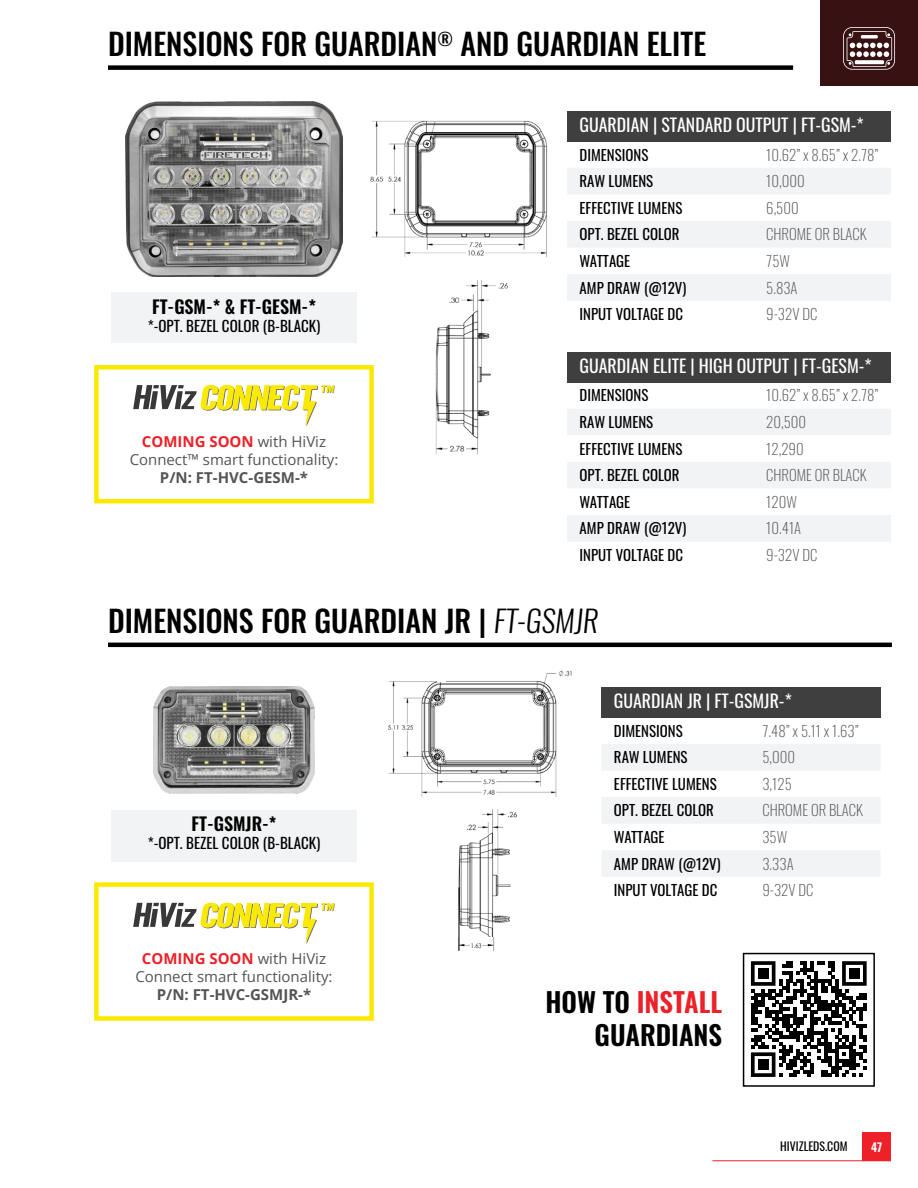
<style>
.page{position:relative;width:918px;height:1188px;background:#fff}
.page>*{position:absolute;margin:0;border:0;box-sizing:border-box;transform-origin:0 0}
.t1{font:500 30px "Oswald";color:#000}
.t2{font:600 27px/32.4px "Oswald";color:#000;text-align:right}
.t3{font:600 18px "Oswald";color:#000}
.t4{font:17.85px "Oswald";color:#fff}
.t5{font:15px/18px "Open Sans";color:#545456;text-align:center}
.t6{font:15px "Oswald";color:#000}
.t7{font:14.85px "Oswald";color:#000}
.t8{font:200 14.85px "Oswald";color:#545456}
.t9{font:11.85px "Oswald";color:#000}
.t10{font:600 11.85px "Oswald";color:#fff}
.s1{color:#ed2127}
.s2{font-weight:300;font-style:italic}
</style>
<div class="page">
<hr style="left:712px;top:1160px;width:179px;height:1px;background:#ed2127">
<div style="left:862px;top:1133px;width:29px;height:28px;background:#ed2127"></div>
<hr style="left:0;top:195px;width:1px;height:112px;background:#381212">
<svg style="left:751px;top:961px;width:116px;height:116px"></svg>
<div style="left:758px;top:968px;width:10px;height:11px;background:#000"></div>
<div style="left:849px;top:968px;width:11px;height:11px;background:#000"></div>
<div style="left:758px;top:1059px;width:10px;height:11px;background:#000"></div>
<div style="left:743px;top:953px;width:132px;height:134px;border:2px solid #000"></div>
<hr style="left:108px;top:643px;width:784px;height:4px;background:#000">
<div style="left:108px;top:65px;width:685px;height:5px;background:#000"></div>
<div style="left:820px;top:0;width:98px;height:86px;background:#381212"></div>
<svg style="left:843px;top:27px;width:52px;height:43px"></svg>
<div style="left:94px;top:882px;width:280px;height:139px;border:4px solid #fbea00"></div>
<svg style="left:133px;top:903px;width:202px;height:41px"></svg>
<div style="left:94px;top:365px;width:280px;height:138px;border:4px solid #fbea00"></div>
<svg style="left:133px;top:385px;width:202px;height:41px"></svg>
<div style="left:111px;top:810px;width:246px;height:52px;background:#f1f3f4"></div>
<div style="left:601px;top:687px;width:279px;height:30px;background:#3f3f3f"></div>
<svg style="left:602px;top:744px;width:278px;height:133px"></svg>
<img style="left:153px;top:686px;width:162px;height:108px">
<img style="left:388px;top:671px;width:184px;height:126px">
<div style="left:437px;top:667px;width:9px;height:14px;background:#fff"></div>
<img style="left:458px;top:809px;width:59px;height:129px">
<img style="left:458px;top:938px;width:37px;height:13px">
<div style="left:470px;top:939px;width:12px;height:15px;background:#fff"></div>
<svg style="left:471px;top:943px;width:11px;height:6px"></svg>
<hr style="left:459px;top:887px;width:1px;height:64px;background:#000">
<div style="left:111px;top:292px;width:246px;height:51px;background:#f1f3f4"></div>
<div style="left:567px;top:111px;width:324px;height:30px;background:#3f3f3f"></div>
<svg style="left:567px;top:168px;width:324px;height:133px"></svg>
<div style="left:567px;top:352px;width:324px;height:30px;background:#3f3f3f"></div>
<svg style="left:567px;top:409px;width:324px;height:132px"></svg>
<img style="left:126px;top:102px;width:216px;height:175px">
<img style="left:435px;top:280px;width:73px;height:175px">
<img style="left:370px;top:120px;width:177px;height:136px">
<h1 class="t1" style="left:108px;top:28px;width:600px">DIMENSIONS FOR GUARDIAN<sup>®</sup> AND GUARDIAN ELITE</h1>
<p class="t3" style="left:152px;top:297px;width:165px">FT-GSM-* &amp; FT-GESM-*</p>
<p class="t6" style="left:148px;top:312px;width:174px">*-OPT. BEZEL COLOR (B-BLACK)</p>
<p class="t5" style="left:130px;top:432px;width:210px"><span class="s1">COMING SOON</span> with HiViz<br>Connect™ smart functionality:<br>P/N: FT-HVC-GESM-*</p>
<p class="t4" style="left:580px;top:109px;width:286px">GUARDIAN | STANDARD OUTPUT | FT-GSM-*</p>
<p class="t7" style="left:580px;top:141px;width:70px">DIMENSIONS</p>
<p class="t8" style="left:766px;top:141px;width:114px">10.62” x 8.65” x 2.78”</p>
<p class="t7" style="left:580px;top:168px;width:75px">RAW LUMENS</p>
<p class="t8" style="left:766px;top:168px;width:40px">10,000</p>
<p class="t7" style="left:580px;top:194px;width:104px">EFFECTIVE LUMENS</p>
<p class="t8" style="left:766px;top:195px;width:34px">6,500</p>
<p class="t7" style="left:580px;top:221px;width:101px">OPT. BEZEL COLOR</p>
<p class="t8" style="left:766px;top:221px;width:102px">CHROME OR BLACK</p>
<p class="t7" style="left:580px;top:248px;width:52px">WATTAGE</p>
<p class="t8" style="left:766px;top:248px;width:25px">75W</p>
<p class="t7" style="left:580px;top:274px;width:108px">AMP DRAW (@12V)</p>
<p class="t8" style="left:766px;top:274px;width:33px">5.83A</p>
<p class="t7" style="left:580px;top:301px;width:105px">INPUT VOLTAGE DC</p>
<p class="t8" style="left:766px;top:301px;width:52px">9-32V DC</p>
<p class="t4" style="left:580px;top:350px;width:294px">GUARDIAN ELITE | HIGH OUTPUT | FT-GESM-*</p>
<p class="t7" style="left:580px;top:382px;width:70px">DIMENSIONS</p>
<p class="t8" style="left:766px;top:382px;width:114px">10.62” x 8.65” x 2.78”</p>
<p class="t7" style="left:580px;top:409px;width:75px">RAW LUMENS</p>
<p class="t8" style="left:766px;top:409px;width:42px">20,500</p>
<p class="t7" style="left:580px;top:435px;width:104px">EFFECTIVE LUMENS</p>
<p class="t8" style="left:766px;top:435px;width:39px">12,290</p>
<p class="t7" style="left:580px;top:462px;width:101px">OPT. BEZEL COLOR</p>
<p class="t8" style="left:766px;top:462px;width:102px">CHROME OR BLACK</p>
<p class="t7" style="left:580px;top:489px;width:52px">WATTAGE</p>
<p class="t8" style="left:766px;top:489px;width:32px">120W</p>
<p class="t7" style="left:580px;top:515px;width:108px">AMP DRAW (@12V)</p>
<p class="t8" style="left:766px;top:515px;width:36px">10.41A</p>
<p class="t7" style="left:580px;top:542px;width:105px">INPUT VOLTAGE DC</p>
<p class="t8" style="left:766px;top:542px;width:52px">9-32V DC</p>
<h1 class="t1" style="left:108px;top:605px;width:492px">DIMENSIONS FOR GUARDIAN JR | <span class="s2">FT-GSMJR</span></h1>
<p class="t3" style="left:192px;top:815px;width:86px">FT-GSMJR-*</p>
<p class="t6" style="left:148px;top:830px;width:174px">*-OPT. BEZEL COLOR (B-BLACK)</p>
<p class="t4" style="left:614px;top:685px;width:179px">GUARDIAN JR | FT-GSMJR-*</p>
<p class="t7" style="left:614px;top:717px;width:70px">DIMENSIONS</p>
<p class="t8" style="left:762px;top:717px;width:98px">7.48” x 5.11 x 1.63”</p>
<p class="t7" style="left:614px;top:744px;width:75px">RAW LUMENS</p>
<p class="t8" style="left:762px;top:744px;width:34px">5,000</p>
<p class="t7" style="left:614px;top:771px;width:104px">EFFECTIVE LUMENS</p>
<p class="t8" style="left:762px;top:771px;width:31px">3,125</p>
<p class="t7" style="left:614px;top:797px;width:101px">OPT. BEZEL COLOR</p>
<p class="t8" style="left:762px;top:797px;width:102px">CHROME OR BLACK</p>
<p class="t7" style="left:614px;top:824px;width:52px">WATTAGE</p>
<p class="t8" style="left:762px;top:824px;width:26px">35W</p>
<p class="t7" style="left:614px;top:850px;width:108px">AMP DRAW (@12V)</p>
<p class="t8" style="left:762px;top:850px;width:33px">3.33A</p>
<p class="t7" style="left:614px;top:877px;width:105px">INPUT VOLTAGE DC</p>
<p class="t8" style="left:762px;top:877px;width:52px">9-32V DC</p>
<p class="t5" style="left:135px;top:950px;width:199px"><span class="s1">COMING SOON</span> with HiViz<br>Connect smart functionality:<br>P/N: FT-HVC-GSMJR-*</p>
<h2 class="t2" style="left:545px;top:988px;width:178px">HOW TO <span class="s1">INSTALL<br></span>GUARDIANS</h2>
<p class="t9" style="left:780px;top:1136px;width:69px">HIVIZLEDS.COM</p>
<p class="t10" style="left:871px;top:1141px;width:13px">47</p>
</div>
